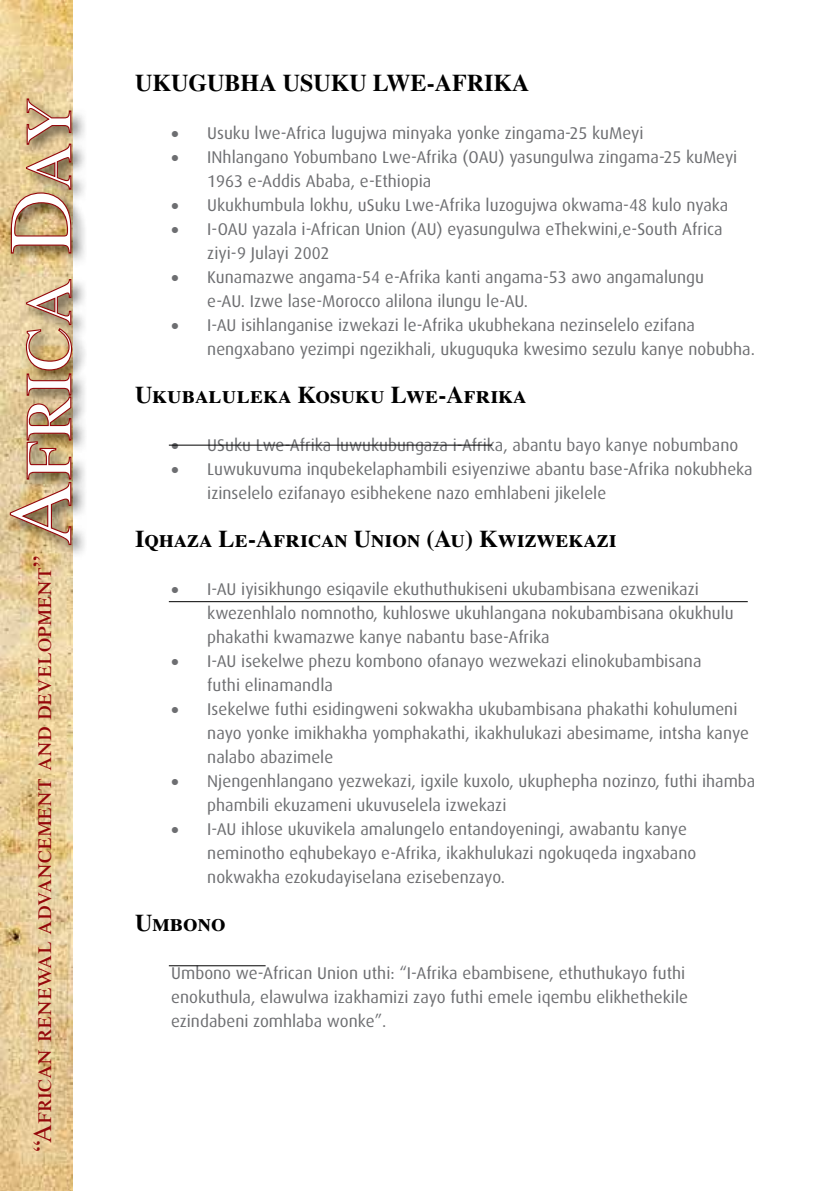
<style>
.page{position:relative;width:840px;height:1191px;background:#fff}
.page>*{position:absolute;margin:0;border:0;box-sizing:border-box;transform-origin:0 0}
.t1{font:26px "Times Roman SC";color:#94070a}
.t2{font:24px "Times Bold SC";color:#000}
.t3{font:17px/24px "Dax";color:#6d6e71}
</style>
<div class="page">
<img style="left:0;top:0;width:72px;height:1191px">
<div style="left:4px;top:93px;width:83px;height:467px;background:#000;opacity:.6"></div>
<svg style="left:9px;top:98px;width:64px;height:447px;background:#d0b28e"></svg>
<hr style="left:169px;top:444px;width:323px;height:1px;background:#000">
<hr style="left:169px;top:601px;width:578px;height:1px;background:#000">
<hr style="left:169px;top:965px;width:96px;height:1px;background:#000">
<h1 class="t1" style="left:28px;top:1152px;width:598px;rotate:-90deg">“African renewal advancement and development”</h1>
<h2 class="t2" style="left:135px;top:68px;width:395px">UKUGUBHA USUKU LWE-AFRIKA</h2>
<p class="t3" style="left:171px;top:121px;width:473px">• Usuku lwe-Africa lugujwa minyaka yonke zingama-25 kuMeyi</p>
<p class="t3" style="left:207px;top:145px;width:531px;text-indent:-36px">• INhlangano Yobumbano Lwe-Afrika (OAU) yasungulwa zingama-25 kuMeyi<br>1963 e-Addis Ababa, e-Ethiopia</p>
<p class="t3" style="left:171px;top:193px;width:558px">• Ukukhumbula lokhu, uSuku Lwe-Afrika luzogujwa okwama-48 kulo nyaka</p>
<p class="t3" style="left:207px;top:217px;width:516px;text-indent:-36px">• I-OAU yazala i-African Union (AU) eyasungulwa eThekwini,e-South Africa ziyi-9 Julayi 2002</p>
<p class="t3" style="left:207px;top:265px;width:498px;text-indent:-36px">• Kunamazwe angama-54 e-Afrika kanti angama-53 awo angamalungu e-AU. Izwe lase-Morocco alilona ilungu le-AU.</p>
<p class="t3" style="left:207px;top:313px;width:549px;text-indent:-36px">• I-AU isihlanganise izwekazi le-Afrika ukubhekana nezinselelo ezifana nengxabano yezimpi ngezikhali, ukuguquka kwesimo sezulu kanye nobubha.</p>
<h2 class="t2" style="left:135px;top:380px;width:393px">Ukubaluleka Kosuku Lwe-Afrika</h2>
<p class="t3" style="left:171px;top:433px;width:568px">• USuku Lwe-Afrika luwukubungaza i-Afrika, abantu bayo kanye nobumbano</p>
<p class="t3" style="left:207px;top:457px;width:546px;text-indent:-36px">• Luwukuvuma inqubekelaphambili esiyenziwe abantu base-Afrika nokubheka izinselelo ezifanayo esibhekene nazo emhlabeni jikelele</p>
<h2 class="t2" style="left:135px;top:524px;width:483px">Iqhaza Le-African Union (Au) Kwizwekazi</h2>
<p class="t3" style="left:207px;top:577px;width:527px;text-indent:-36px">• I-AU iyisikhungo esiqavile ekuthuthukiseni ukubambisana ezwenikazi kwezenhlalo nomnotho, kuhloswe ukuhlangana nokubambisana okukhulu phakathi kwamazwe kanye nabantu base-Afrika</p>
<p class="t3" style="left:207px;top:649px;width:495px;text-indent:-36px">• I-AU isekelwe phezu kombono ofanayo wezwekazi elinokubambisana futhi elinamandla</p>
<p class="t3" style="left:207px;top:697px;width:543px;text-indent:-36px">• Isekelwe futhi esidingweni sokwakha ukubambisana phakathi kohulumeni nayo yonke imikhakha yomphakathi, ikakhulukazi abesimame, intsha kanye nalabo abazimele</p>
<p class="t3" style="left:207px;top:769px;width:549px;text-indent:-36px">• Njengenhlangano yezwekazi, igxile kuxolo, ukuphepha nozinzo, futhi ihamba phambili ekuzameni ukuvuselela izwekazi</p>
<p class="t3" style="left:207px;top:817px;width:490px;text-indent:-36px">• I-AU ihlose ukuvikela amalungelo entandoyeningi, awabantu kanye neminotho eqhubekayo e-Afrika, ikakhulukazi ngokuqeda ingxabano nokwakha ezokudayiselana ezisebenzayo.</p>
<h2 class="t2" style="left:135px;top:908px;width:92px">Umbono</h2>
<p class="t3" style="left:171px;top:961px;width:518px">Umbono we-African Union uthi: “I-Afrika ebambisene, ethuthukayo futhi enokuthula, elawulwa izakhamizi zayo futhi emele iqembu elikhethekile ezindabeni zomhlaba wonke”.</p>
</div>
